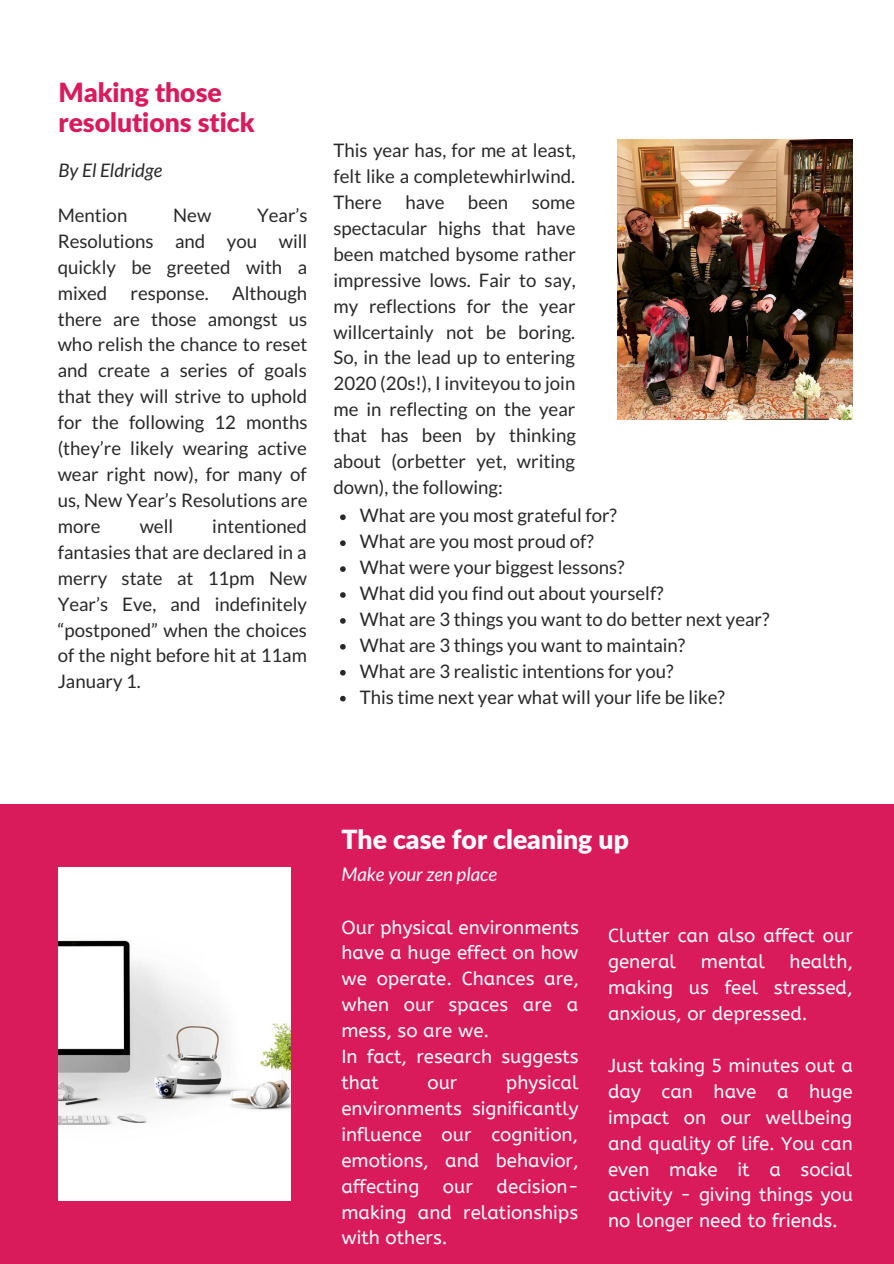
<style>
.page{position:relative;width:894px;height:1264px;background:#fff}
.page>*{position:absolute;margin:0;border:0;box-sizing:border-box;transform-origin:0 0}
.t1{font:900 26.55px/30.5px "Lato Latin";color:#d91b5c}
.t2{font:900 26.55px "Lato Latin";color:#fff}
.t3{font:18.75px/26px "A Bee Zee";color:#fff;text-align:justify}
.t4{font:italic 18.75px "Lato";color:#fff}
.t5{font:18.6px/26px "Lato";color:#282828;text-align:justify}
.t6{font:italic 18.6px "Lato";color:#282828}
</style>
<div class="page">
<div style="left:0;top:804px;width:893px;height:459px;background:#d91b5c"></div>
<img style="left:59px;top:867px;width:231px;height:333px">
<img style="left:617px;top:140px;width:235px;height:279px">
<svg style="left:340px;top:514px;width:5px;height:6px"></svg>
<svg style="left:340px;top:540px;width:5px;height:6px"></svg>
<svg style="left:340px;top:566px;width:5px;height:6px"></svg>
<svg style="left:340px;top:592px;width:5px;height:6px"></svg>
<svg style="left:340px;top:618px;width:5px;height:5px"></svg>
<svg style="left:340px;top:644px;width:5px;height:5px"></svg>
<svg style="left:340px;top:670px;width:5px;height:5px"></svg>
<svg style="left:340px;top:695px;width:5px;height:6px"></svg>
<h1 class="t1" style="left:59px;top:76px;width:197px">Making those resolutions stick</h1>
<p class="t6" style="left:59px;top:159px;width:105px">By El Eldridge</p>
<p class="t5" style="left:58px;top:202px;width:251px;text-indent:199px">Year’s Resolutions and you will quickly be greeted with a mixed</p>
<p class="t5" style="left:58px;top:202px;width:71px">Mention</p>
<p class="t5" style="left:173px;top:202px;width:40px">New</p>
<p class="t5" style="left:58px;top:279px;width:251px;text-indent:174px">Although there are those amongst us who relish the chance to reset and create a series of goals that they will strive to uphold for the following 12 months (they’re likely wearing active wear right now), for many of us, New Year’s Resolutions are more</p>
<p class="t5" style="left:131px;top:279px;width:80px">response.</p>
<p class="t5" style="left:58px;top:512px;width:251px;text-indent:154px">intentioned fantasies that are declared in a merry state at 11pm New Year’s Eve, and indefinitely “postponed” when the choices of the night before hit at 11am January 1.</p>
<p class="t5" style="left:140px;top:512px;width:35px">well</p>
<p class="t5" style="left:333px;top:137px;width:244px">This year has, for me at least, felt like a completewhirlwind.<br>There</p>
<p class="t5" style="left:405px;top:189px;width:41px">have</p>
<p class="t5" style="left:468px;top:189px;width:42px">been</p>
<p class="t5" style="left:333px;top:189px;width:244px;text-indent:198px">some spectacular highs that have been matched bysome rather impressive lows. Fair to say, my reflections for the year willcertainly not be boring.<br>So, in the lead up to entering 2020 (20s!), I inviteyou to join me in reflecting on the year that has been by thinking about (orbetter yet, writing down), the following:</p>
<p class="t5" style="left:359px;top:502px;width:411px;text-align:left">What are you most grateful for?<br>What are you most proud of?<br>What were your biggest lessons?<br>What did you find out about yourself?<br>What are 3 things you want to do better next year?<br>What are 3 things you want to maintain?<br>What are 3 realistic intentions for you?<br>This time next year what will your life be like?</p>
<h1 class="t2" style="left:341px;top:823px;width:289px">The case for cleaning up</h1>
<p class="t4" style="left:341px;top:862px;width:157px">Make your zen place</p>
<p class="t3" style="left:341px;top:914px;width:239px;text-align:left">Our physical environments have a huge effect on how we operate. Chances are, when our spaces are a mess, so are we.<br>In fact, research suggests that</p>
<p class="t3" style="left:341px;top:1069px;width:239px;text-indent:164px">physical environments significantly influence our cognition, emotions, and behavior, affecting</p>
<p class="t3" style="left:427px;top:1069px;width:32px">our</p>
<p class="t3" style="left:341px;top:1173px;width:239px;text-indent:155px">decision&shy;making and relationships with others.</p>
<p class="t3" style="left:443px;top:1173px;width:32px">our</p>
<p class="t3" style="left:608px;top:923px;width:246px">Clutter can also affect our general</p>
<p class="t3" style="left:608px;top:949px;width:246px;text-indent:181px">health, making us feel stressed, anxious, or depressed.</p>
<p class="t3" style="left:608px;top:1052px;width:246px">Just taking 5 minutes out a day can have a huge impact on our wellbeing and quality of life. You can even make it a social activity - giving things you no longer need to friends.</p>
<p class="t3" style="left:700px;top:949px;width:65px">mental</p>
</div>
